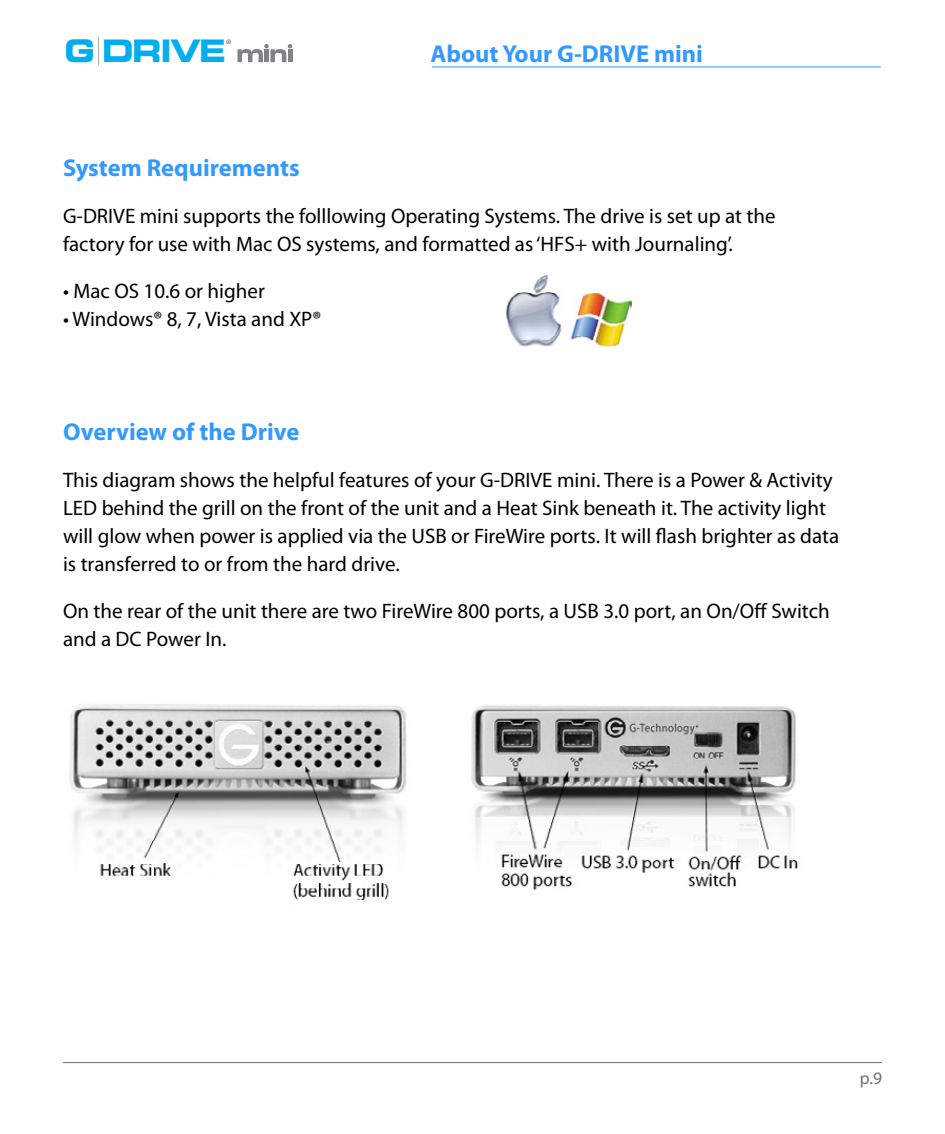
<style>
.page{position:relative;width:945px;height:1134px;background:#fff}
.page>*{position:absolute;margin:0;border:0;box-sizing:border-box;transform-origin:0 0}
.t1{font:30.97px "Eurostile Bold Extended Two";letter-spacing:-.05em;color:#00aeef;scale:.92 1}
.t2{font:700 24.5px "Myriad Pro";color:#39f}
.t3{font:21px/28px "Myriad Pro";color:#000}
.t4{font:17.5px "Myriad Pro";color:#6d6e71}
.t5{font:700 14px "Myriad Pro";color:#808285}
</style>
<div class="page">
<hr style="left:63px;top:1062px;width:819px;height:1px;background:#6d6e71">
<hr style="left:432px;top:66px;width:449px;height:1px;background:#39f">
<svg style="left:237px;top:44px;width:55px;height:18px"></svg>
<svg style="left:98px;top:37px;width:1px;height:28px"></svg>
<img style="left:69px;top:704px;width:729px;height:196px">
<img style="left:506px;top:275px;width:126px;height:72px">
<h1 class="t1" style="left:65px;top:29px;width:177px">G DRIVE</h1>
<p class="t2" style="left:430px;top:38px;width:274px">About Your G-DRIVE mini</p>
<p class="t5" style="left:225px;top:35px;width:8px">®</p>
<p class="t2" style="left:63px;top:152px;width:238px">System Requirements</p>
<p class="t3" style="left:63px;top:201px;width:714px">G-DRIVE mini supports the folllowing Operating Systems. The drive is set up at the factory for use with Mac OS systems, and formatted as ‘HFS+ with Journaling’.</p>
<p class="t3" style="left:63px;top:276px;width:203px">• Mac OS 10.6 or higher</p>
<p class="t3" style="left:63px;top:304px;width:260px">• Windows® 8, 7, Vista and XP®</p>
<p class="t2" style="left:63px;top:416px;width:238px">Overview of the Drive</p>
<p class="t3" style="left:63px;top:466px;width:778px">This diagram shows the helpful features of your G-DRIVE mini. There is a Power &amp; Activity LED behind the grill on the front of the unit and a Heat Sink beneath it. The activity light will glow when power is applied via the USB or FireWire ports. It will flash brighter as data is transferred to or from the hard drive.</p>
<p class="t3" style="left:63px;top:597px;width:768px">On the rear of the unit there are two FireWire 800 ports, a USB 3.0 port, an On/Off Switch and a DC Power In.</p>
<p class="t4" style="left:860px;top:1067px;width:24px">p.9</p>
</div>
